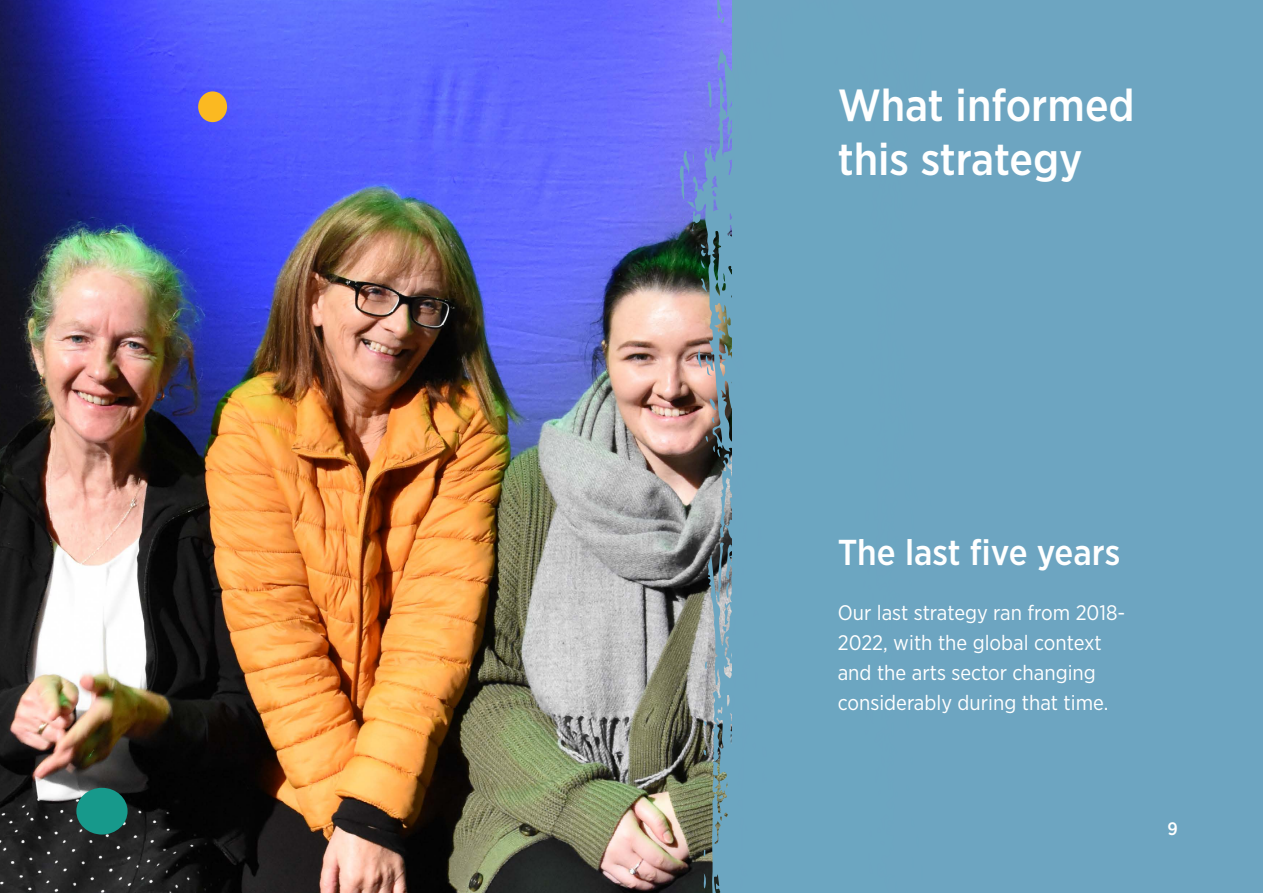
<style>
.page{position:relative;width:1263px;height:893px;background:#fff}
.page>*{position:absolute;margin:0;border:0;box-sizing:border-box;transform-origin:0 0}
.t1{font:500 45px/54px "Gotham Narrow";color:#fff}
.t2{font:500 36px "Gotham Narrow";color:#fff}
.t3{font:21px/30px "Gotham Narrow";color:#fff}
.t4{font:500 18px "Gotham Narrow";color:#fff}
</style>
<div class="page">
<div style="left:731px;top:0;width:532px;height:893px;background:#6da5c1"></div>
<img style="left:0;top:0;width:693px;height:893px">
<img style="left:693px;top:0;width:39px;height:893px">
<svg style="left:708px;top:82px;width:4px;height:26px"></svg>
<svg style="left:709px;top:398px;width:8px;height:12px"></svg>
<svg style="left:700px;top:278px;width:7px;height:14px"></svg>
<svg style="left:702px;top:873px;width:4px;height:16px"></svg>
<svg style="left:680px;top:151px;width:21px;height:80px;background:#6c7bd3"></svg>
<svg style="left:698px;top:346px;width:16px;height:30px"></svg>
<svg style="left:722px;top:609px;width:7px;height:23px"></svg>
<svg style="left:705px;top:661px;width:2px;height:9px"></svg>
<svg style="left:703px;top:850px;width:3px;height:7px"></svg>
<svg style="left:712px;top:417px;width:3px;height:6px"></svg>
<svg style="left:716px;top:0;width:9px;height:23px"></svg>
<svg style="left:700px;top:244px;width:6px;height:24px"></svg>
<svg style="left:705px;top:436px;width:27px;height:166px;background:#6f7c82"></svg>
<svg style="left:703px;top:721px;width:20px;height:78px;background:#71847d"></svg>
<svg style="left:722px;top:316px;width:4px;height:7px"></svg>
<svg style="left:727px;top:132px;width:5px;height:18px"></svg>
<div style="left:198px;top:91px;width:29px;height:31px;background:#fbb921;border-radius:50%"></div>
<div style="left:76px;top:788px;width:52px;height:46px;background:#17998b;border-radius:50%"></div>
<h1 class="t1" style="left:838px;top:78px;width:298px">What informed this strategy</h1>
<h2 class="t2" style="left:838px;top:529px;width:284px">The last five years</h2>
<p class="t3" style="left:838px;top:597px;width:289px">Our last strategy ran from 2018-<br>2022, with the global context and the arts sector changing considerably during that time.</p>
<p class="t4" style="left:1167px;top:817px;width:12px">9</p>
</div>
